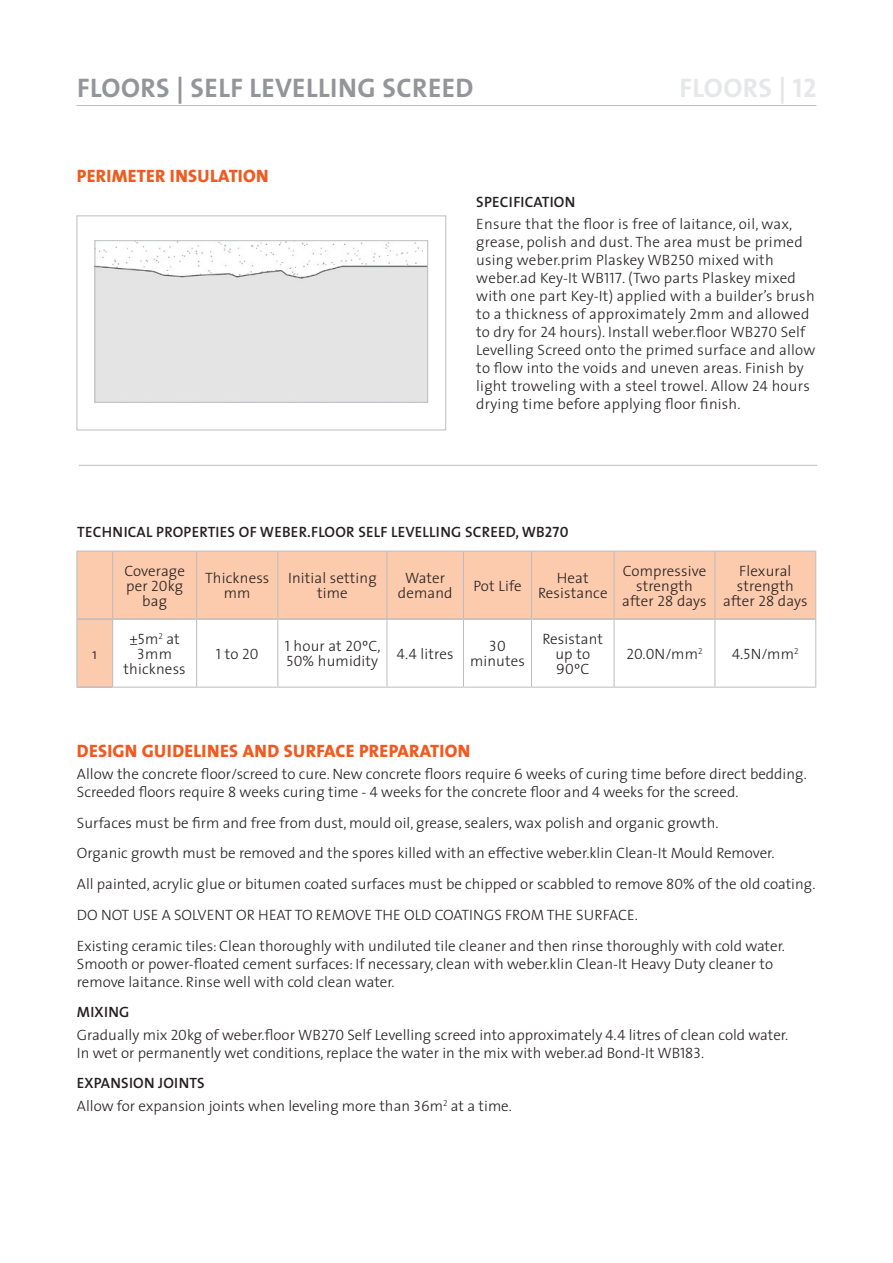
<style>
.page{position:relative;width:893px;height:1263px;background:#fff}
.page>*{position:absolute;margin:0;border:0;box-sizing:border-box;transform-origin:0 0}
.t1{font:27px "The Sans Bold Caps";letter-spacing:.015em;color:#939598}
.t2{font:27px "The Sans Bold Caps";letter-spacing:.015em;color:#e6e7e9}
.t3{font:18px "The Sans Extra Bold Caps";letter-spacing:.015em;color:#f15921}
.Type_of_qualificatio{font:300 15px/15px "The Sans";color:#231f20;text-align:center}
.t4{font:600 15px "The Sans";letter-spacing:.015em;color:#231f20}
.Type_of_qualificatio-2{font:15px "The Sans Light Caps";color:#231f20}
.s1{font-family:"The Sans Light Caps";font-weight:400}
.s2{font-family:"The Sans Semi Bold Caps";font-weight:400}
.s3{font-family:"The Sans";font-weight:300}
</style>
<div class="page">
<hr style="left:77px;top:105px;width:739px;height:1px;background:#bcbdc0">
<svg style="left:78px;top:552px;width:737px;height:135px;fill:#fccaac"></svg>
<hr style="left:196px;top:620px;width:1px;height:67px;background:#bcbdc0">
<hr style="left:277px;top:620px;width:1px;height:67px;background:#bcbdc0">
<hr style="left:387px;top:620px;width:1px;height:67px;background:#bcbdc0">
<hr style="left:463px;top:620px;width:1px;height:67px;background:#bcbdc0">
<hr style="left:531px;top:620px;width:1px;height:67px;background:#bcbdc0">
<hr style="left:614px;top:620px;width:1px;height:67px;background:#bcbdc0">
<hr style="left:715px;top:620px;width:1px;height:67px;background:#bcbdc0">
<hr style="left:815px;top:619px;width:1px;height:68px;background:#bcbdc0">
<hr style="left:112px;top:687px;width:85px;height:1px;background:#bcbdc0">
<hr style="left:197px;top:687px;width:81px;height:1px;background:#bcbdc0">
<hr style="left:278px;top:687px;width:109px;height:1px;background:#bcbdc0">
<hr style="left:387px;top:687px;width:76px;height:1px;background:#bcbdc0">
<hr style="left:463px;top:687px;width:68px;height:1px;background:#bcbdc0">
<hr style="left:531px;top:687px;width:83px;height:1px;background:#bcbdc0">
<hr style="left:614px;top:687px;width:101px;height:1px;background:#bcbdc0">
<hr style="left:715px;top:687px;width:101px;height:1px;background:#bcbdc0">
<hr style="left:113px;top:551px;width:84px;height:1px;background:#bcbdc0">
<hr style="left:197px;top:551px;width:81px;height:1px;background:#bcbdc0">
<hr style="left:278px;top:551px;width:109px;height:1px;background:#bcbdc0">
<hr style="left:387px;top:551px;width:76px;height:1px;background:#bcbdc0">
<hr style="left:463px;top:551px;width:68px;height:1px;background:#bcbdc0">
<hr style="left:531px;top:551px;width:83px;height:1px;background:#bcbdc0">
<hr style="left:614px;top:551px;width:101px;height:1px;background:#bcbdc0">
<hr style="left:715px;top:551px;width:101px;height:1px;background:#bcbdc0">
<hr style="left:196px;top:551px;width:1px;height:67px;background:#bcbdc0">
<hr style="left:277px;top:551px;width:1px;height:67px;background:#bcbdc0">
<hr style="left:387px;top:551px;width:1px;height:67px;background:#bcbdc0">
<hr style="left:463px;top:551px;width:1px;height:67px;background:#bcbdc0">
<hr style="left:531px;top:551px;width:1px;height:67px;background:#bcbdc0">
<hr style="left:614px;top:551px;width:1px;height:67px;background:#bcbdc0">
<hr style="left:715px;top:551px;width:1px;height:67px;background:#bcbdc0">
<hr style="left:815px;top:551px;width:1px;height:68px;background:#bcbdc0">
<hr style="left:113px;top:618px;width:84px;height:2px;background:#bcbdc0">
<hr style="left:197px;top:618px;width:81px;height:2px;background:#bcbdc0">
<hr style="left:278px;top:618px;width:109px;height:2px;background:#bcbdc0">
<hr style="left:387px;top:618px;width:76px;height:2px;background:#bcbdc0">
<hr style="left:463px;top:618px;width:68px;height:2px;background:#bcbdc0">
<hr style="left:531px;top:618px;width:83px;height:2px;background:#bcbdc0">
<hr style="left:614px;top:618px;width:101px;height:2px;background:#bcbdc0">
<hr style="left:715px;top:618px;width:100px;height:2px;background:#bcbdc0">
<hr style="left:77px;top:551px;width:1px;height:68px;background:#bcbdc0">
<hr style="left:77px;top:619px;width:1px;height:67px;background:#bcbdc0">
<hr style="left:77px;top:551px;width:36px;height:1px;background:#bcbdc0">
<hr style="left:112px;top:551px;width:1px;height:67px;background:#bcbdc0">
<hr style="left:112px;top:620px;width:1px;height:67px;background:#bcbdc0">
<hr style="left:77px;top:618px;width:36px;height:2px;background:#bcbdc0">
<hr style="left:77px;top:686px;width:35px;height:2px;background:#bcbdc0">
<img style="left:97px;top:242px;width:329px;height:159px">
<div style="left:95px;top:240px;width:333px;height:163px;border:1px solid #bcbdc0"></div>
<div style="left:77px;top:215px;width:369px;height:215px;border:1px solid #bcbdc0"></div>
<hr style="left:79px;top:465px;width:738px;height:1px;background:#bcbdc0">
<p class="t1" style="left:77px;top:65px;width:398px">FLOORS | SELF LEVELLING SCREED</p>
<p class="t2" style="left:679px;top:65px;width:138px">FLOORS | 12</p>
<p class="t3" style="left:77px;top:161px;width:193px">PERIMETER INSULATION</p>
<p class="t4" style="left:476px;top:189px;width:100px">SPECIFICATION</p>
<p class="Type_of_qualificatio" style="left:476px;top:214px;width:341px;line-height:18px;text-align:left">Ensure that the floor is free of laitance, oil, wax, grease, polish and dust. The area must be primed using weber.prim Plaskey WB<span class="s1">250</span> mixed with weber.ad Key-It WB<span class="s1">117</span>. (Two parts Plaskey mixed with one part Key-It) applied with a builder’s brush to a thickness of approximately <span class="s1">2</span>mm and allowed to dry for <span class="s1">24</span> hours). Install weber.floor <span class="s1">WB270</span> Self Levelling Screed onto the primed surface and allow to flow into the voids and uneven areas. Finish by light troweling with a steel trowel. Allow <span class="s1">24</span> hours drying time before applying floor finish.</p>
<p class="t4" style="left:77px;top:520px;width:493px">TECHNICAL PROPERTIES OF WEBER.FLOOR SELF LEVELLING SCREED, WB<span class="s2">270</span></p>
<p class="Type_of_qualificatio" style="left:124px;top:562px;width:62px">Coverage per <span class="s1">20</span>kg bag</p>
<p class="Type_of_qualificatio" style="left:205px;top:570px;width:66px">Thickness mm</p>
<p class="Type_of_qualificatio" style="left:288px;top:570px;width:90px">Initial setting time</p>
<p class="Type_of_qualificatio" style="left:398px;top:570px;width:56px">Water demand</p>
<p class="Type_of_qualificatio" style="left:473px;top:577px;width:50px">Pot Life</p>
<p class="Type_of_qualificatio" style="left:538px;top:570px;width:71px">Heat<br>Resistance</p>
<p class="Type_of_qualificatio" style="left:622px;top:562px;width:86px">Compressive strength after <span class="s1">28</span> days</p>
<p class="Type_of_qualificatio" style="left:723px;top:562px;width:86px">Flexural strength after <span class="s1">28</span> days</p>
<p class="Type_of_qualificatio" style="left:92px;top:645px;width:7px">1</p>
<p class="Type_of_qualificatio" style="left:124px;top:630px;width:64px">±<span class="s1">5</span>m<sup>2</sup> at<br><span class="s1">3</span>mm thickness</p>
<p class="Type_of_qualificatio-2" style="left:216px;top:641px;width:44px">1 <span class="s3">to</span> 20</p>
<p class="Type_of_qualificatio" style="left:285px;top:638px;width:97px;text-align:left"><span class="s1">1</span> hour at <span class="s1">20</span>ºC,<br><span class="s1">50</span>% humidity</p>
<p class="Type_of_qualificatio" style="left:397px;top:645px;width:58px"><span class="s1">4.4</span> litres</p>
<p class="Type_of_qualificatio" style="left:470px;top:638px;width:56px"><span class="s1">30 </span>minutes</p>
<p class="Type_of_qualificatio" style="left:542px;top:630px;width:62px">Resistant up to<br><span class="s1">90</span>ºC</p>
<p class="Type_of_qualificatio-2" style="left:626px;top:641px;width:78px">20.0<span class="s3">N/mm</span><sup>2</sup></p>
<p class="Type_of_qualificatio" style="left:732px;top:645px;width:68px"><span class="s1">4.5</span>N/mm<sup>2</sup></p>
<p class="t3" style="left:77px;top:735px;width:395px">DESIGN GUIDELINES AND SURFACE PREPARATION</p>
<p class="Type_of_qualificatio" style="left:77px;top:764px;width:731px;line-height:18px;text-align:left">Allow the concrete floor/screed to cure. New concrete floors require <span class="s1">6</span> weeks of curing time before direct bedding.<br>Screeded floors require <span class="s1">8</span> weeks curing time - <span class="s1">4</span> weeks for the concrete floor and <span class="s1">4</span> weeks for the screed.</p>
<p class="Type_of_qualificatio" style="left:77px;top:814px;width:643px">Surfaces must be firm and free from dust, mould oil, grease, sealers, wax polish and organic growth.</p>
<p class="Type_of_qualificatio" style="left:77px;top:845px;width:699px">Organic growth must be removed and the spores killed with an effective weber.klin Clean-It Mould Remover.</p>
<p class="Type_of_qualificatio" style="left:77px;top:876px;width:740px">All painted, acrylic glue or bitumen coated surfaces must be chipped or scabbled to remove <span class="s1">80</span>% of the old coating.</p>
<p class="Type_of_qualificatio" style="left:77px;top:907px;width:562px">DO NOT USE A SOLVENT OR HEAT TO REMOVE THE OLD COATINGS FROM THE SURFACE.</p>
<p class="Type_of_qualificatio" style="left:77px;top:936px;width:710px;line-height:18px;text-align:left">Existing ceramic tiles: Clean thoroughly with undiluted tile cleaner and then rinse thoroughly with cold water.<br>Smooth or power-floated cement surfaces: If necessary, clean with weber.klin Clean-It Heavy Duty cleaner to remove laitance. Rinse well with cold clean water.</p>
<p class="t4" style="left:77px;top:1000px;width:54px">MIXING</p>
<p class="Type_of_qualificatio" style="left:77px;top:1025px;width:713px;line-height:18px;text-align:left">Gradually mix <span class="s1">20</span>kg of weber.floor <span class="s1">WB270</span> Self Levelling screed into approximately <span class="s1">4.4</span> litres of clean cold water.<br>In wet or permanently wet conditions, replace the water in the mix with weber.ad Bond-It WB<span class="s1">183.</span></p>
<p class="t4" style="left:77px;top:1071px;width:129px">EXPANSION JOINTS</p>
<p class="Type_of_qualificatio" style="left:77px;top:1097px;width:437px">Allow for expansion joints when leveling more than <span class="s1">36</span>m<sup>2</sup> at a time.</p>
</div>
